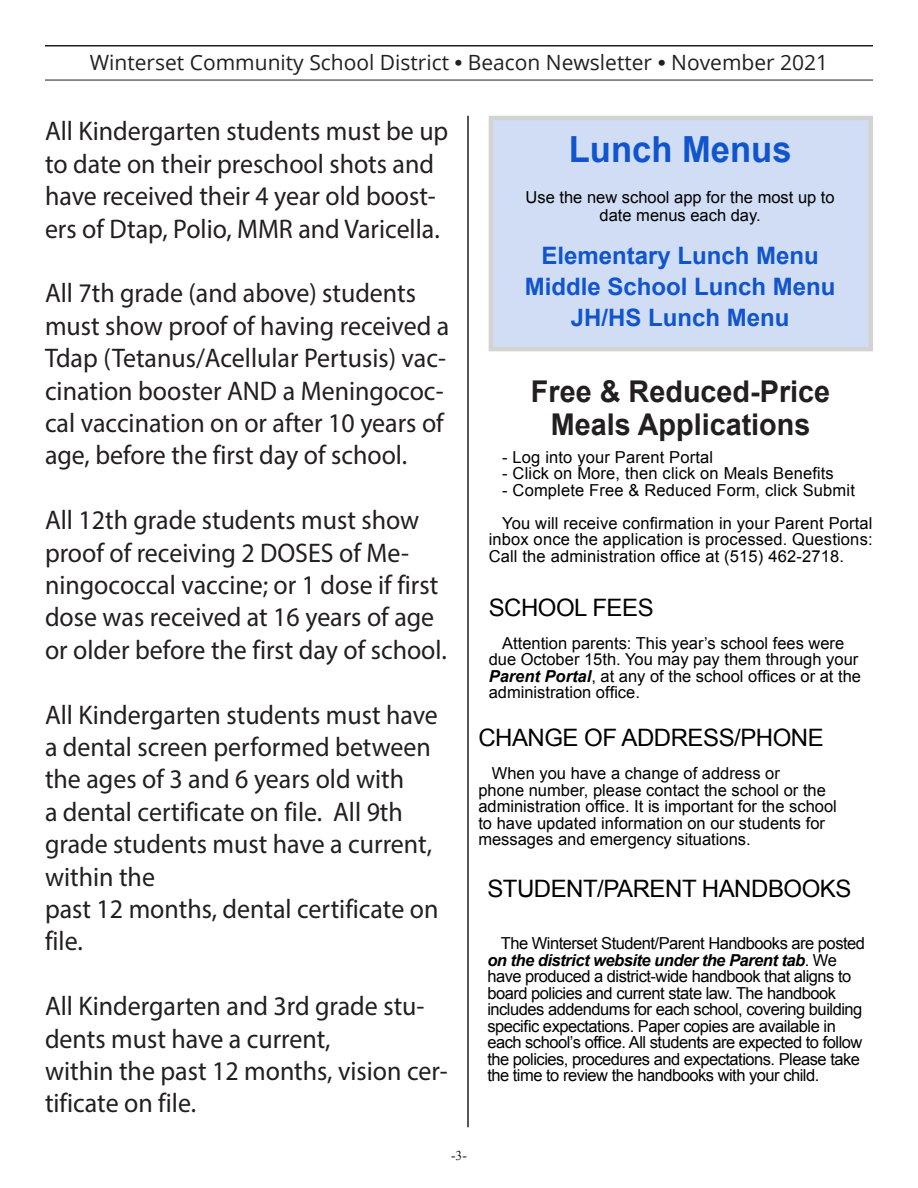
<style>
.page{position:relative;width:918px;height:1188px;background:#fff}
.page>*{position:absolute;margin:0;border:0;box-sizing:border-box;transform-origin:0 0}
.Headline{font:700 36px "Arial";color:#15c;scale:.96 1}
.Headline-2{font:700 30px "Arial";color:#231f20;scale:.96 1}
.Headline-3{font:27px/32.4px "Myriad Pro";color:#231f20;scale:.96 1}
.By-line{font:700 24px "Arial";color:#15c}
.By-line-2{font:24px "Arial";letter-spacing:-.02em;color:#000}
.t1{font:21px "Open Sans";color:#231f20}
.By-line-3{font:16.5px/16.5px "Arial";color:#000}
.By-line-4{font:16.5px/16.5px "Arial";letter-spacing:-.03em;color:#000}
.t2{font:13.5px "Times New Roman";color:#231f20}
.s1{font-family:"Arial";font-weight:700}
.s2{font-weight:700;font-style:italic}
</style>
<div class="page">
<hr style="left:45px;top:80px;width:828px;height:1px;background:#231f20">
<hr style="left:45px;top:45px;width:828px;height:1px;background:#231f20">
<div style="left:491px;top:118px;width:380px;height:231px;background:linear-gradient(to right,#d0ddf5,#d0ddf4)"></div>
<hr style="left:467px;top:116px;width:2px;height:1011px;background:#231f20">
<p class="t1" style="left:90px;top:48px;width:740px">Winterset Community School District <span class="s1">•</span> Beacon Newsletter <span class="s1">•</span> November 2021</p>
<p class="Headline-3" style="left:45px;top:115px;width:422px">All Kindergarten students must be up to date on their preschool shots and have received their 4 year old boost&shy;ers of Dtap, Polio, MMR and Varicella.</p>
<p class="Headline-3" style="left:45px;top:277px;width:423px">All 7th grade (and above) students must show proof of having received a Tdap (Tetanus/Acellular Pertusis) vac&shy;cination booster AND a Meningococ&shy;cal vaccination on or after 10 years of age, before the first day of school.</p>
<p class="Headline-3" style="left:45px;top:504px;width:420px">All 12th grade students must show proof of receiving 2 DOSES of Me&shy;ningococcal vaccine; or 1 dose if first dose was received at 16 years of age or older before the first day of school.</p>
<p class="Headline-3" style="left:45px;top:698px;width:411px">All Kindergarten students must have a dental screen performed between the ages of 3 and 6 years old with<br>a dental certificate on file. All 9th grade students must have a current, within the</p>
<p class="Headline-3" style="left:45px;top:892px;width:411px">past 12 months, dental certificate on file.</p>
<p class="Headline-3" style="left:45px;top:990px;width:397px">All Kindergarten and 3rd grade stu&shy;dents must have a current,</p>
<p class="Headline-3" style="left:45px;top:1054px;width:421px">within the past 12 months, vision cer&shy;tificate on file.</p>
<p class="Headline" style="left:569px;top:126px;width:234px">Lunch Menus</p>
<p class="By-line-3" style="left:526px;top:188px;width:311px;line-height:18px;text-align:center">Use the new school app for the most up to date menus each day.</p>
<p class="By-line" style="left:541px;top:240px;width:279px">Elementary Lunch Menu</p>
<p class="By-line" style="left:525px;top:271px;width:312px">Middle School Lunch Menu</p>
<p class="By-line" style="left:571px;top:301px;width:220px">JH/HS Lunch Menu</p>
<p class="Headline-2" style="left:531px;top:372px;width:313px">Free &amp; Reduced-Price</p>
<p class="Headline-2" style="left:551px;top:405px;width:272px">Meals Applications</p>
<p class="By-line-3" style="left:502px;top:449px;width:212px">- Log into your Parent Portal</p>
<p class="By-line-3" style="left:502px;top:465px;width:333px">- Click on More, then click on Meals Benefits</p>
<p class="By-line-3" style="left:502px;top:482px;width:354px">- Complete Free &amp; Reduced Form, click Submit</p>
<p class="By-line-3" style="left:489px;top:515px;width:385px;text-align:justify;text-indent:14px">You will receive confirmation in your Parent Portal inbox once the application is processed. Questions:<br>Call the administration office at (515) 462-2718.</p>
<p class="By-line-2" style="left:489px;top:592px;width:167px">SCHOOL FEES</p>
<p class="By-line-3" style="left:489px;top:635px;width:374px;text-indent:14px">Attention parents: This year’s school fees were due October 15th. You may pay them through your <span class="s2">Parent Portal</span>, at any of the school offices or at the administration office.</p>
<p class="By-line-2" style="left:478px;top:722px;width:347px">CHANGE OF ADDRESS/PHONE</p>
<p class="By-line-3" style="left:478px;top:766px;width:360px;text-indent:14px">When you have a change of address or<br>phone number, please contact the school or the administration office. It is important for the school to have updated information on our students for messages and emergency situations.</p>
<p class="By-line-2" style="left:487px;top:873px;width:366px">STUDENT/PARENT HANDBOOKS</p>
<p class="By-line-4" style="left:487px;top:936px;width:379px;text-indent:14px">The Winterset Student/Parent Handbooks are posted <span class="s2">on the district website under the Parent tab</span>. We have produced a district-wide handbook that aligns to board policies and current state law. The handbook includes addendums for each school, covering building specific expectations. Paper copies are available in each school’s office. All students are expected to follow the policies, procedures and expectations. Please take the time to review the handbooks with your child.</p>
<p class="t2" style="left:451px;top:1146px;width:17px">-3-</p>
</div>
